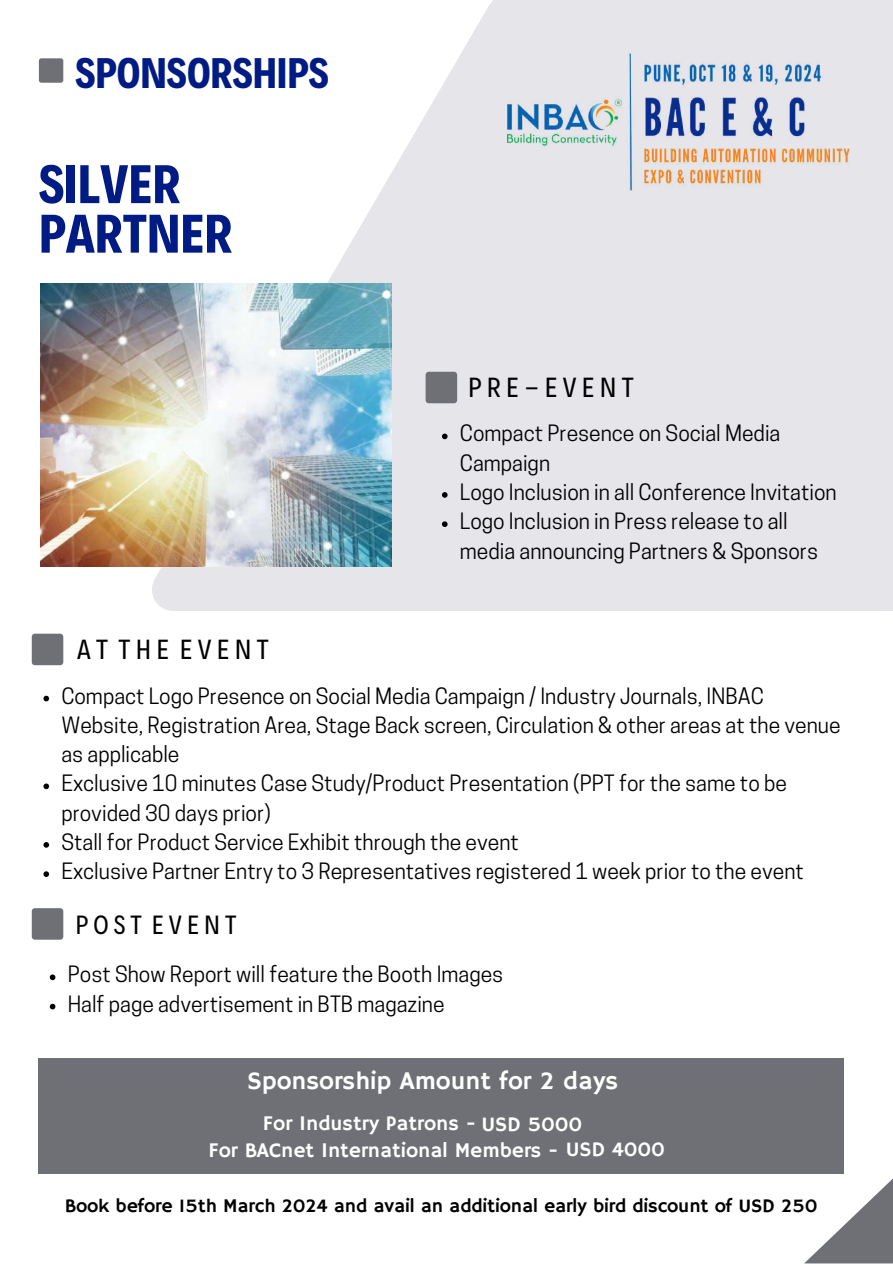
<style>
.page{position:relative;width:893px;height:1264px;background:#fff}
.page>*{position:absolute;margin:0;border:0;box-sizing:border-box;transform-origin:0 0}
.t1{font:700 54.9px/49.5px "Decalotype";color:#001c84}
.t2{font:700 43.35px "Decalotype";color:#001c84}
.t3{font:28.05px "Decalotype";letter-spacing:.19em;color:#000}
.t4{font:26.7px "Decalotype";letter-spacing:.19em;color:#000}
.t5{font:25.5px "Hammersmith One";color:#fff}
.t6{font:21.15px/29.2px "Cooper Hewitt";color:#000}
.t7{font:20.85px "Hammersmith One";color:#fff}
.t8{font:19.35px "Hammersmith One";letter-spacing:-.01em;color:#000}
</style>
<div class="page">
<svg style="left:151px;top:0;width:741px;height:611px;fill:#e5e5ea"></svg>
<img style="left:40px;top:284px;width:351px;height:282px">
<div style="left:39px;top:58px;width:24px;height:25px;background:#6e7075;border-radius:2px"></div>
<svg style="left:806px;top:1168px;width:86px;height:94px"></svg>
<div style="left:425px;top:372px;width:32px;height:31px;background:#6e7075;border-radius:3px"></div>
<div style="left:32px;top:633px;width:31px;height:32px;background:#6e7075;border-radius:3px"></div>
<svg style="left:43px;top:695px;width:6px;height:6px"></svg>
<svg style="left:43px;top:783px;width:6px;height:6px"></svg>
<svg style="left:43px;top:842px;width:6px;height:5px"></svg>
<svg style="left:43px;top:871px;width:6px;height:6px"></svg>
<svg style="left:442px;top:433px;width:5px;height:6px"></svg>
<svg style="left:442px;top:492px;width:5px;height:6px"></svg>
<svg style="left:442px;top:521px;width:5px;height:6px"></svg>
<div style="left:32px;top:908px;width:31px;height:31px;background:#6e7075;border-radius:3px"></div>
<svg style="left:50px;top:974px;width:5px;height:6px"></svg>
<svg style="left:50px;top:1003px;width:5px;height:6px"></svg>
<img style="left:499px;top:45px;width:354px;height:154px">
<div style="left:39px;top:1058px;width:804px;height:116px;background:#6e7075"></div>
<h2 class="t2" style="left:76px;top:44px;width:255px">SPONSORSHIPS</h2>
<h1 class="t1" style="left:39px;top:156px;width:195px">SILVER<br>PARTNER</h1>
<h3 class="t3" style="left:468px;top:368px;width:167px">PRE-EVENT</h3>
<p class="t6" style="left:460px;top:421px;width:378px">Compact Presence on Social Media<br>Campaign<br>Logo Inclusion in all Conference Invitation<br>Logo Inclusion in Press release to all media announcing Partners &amp; Sponsors</p>
<h3 class="t3" style="left:77px;top:630px;width:193px">AT THE EVENT</h3>
<p class="t6" style="left:61px;top:683px;width:780px">Compact Logo Presence on Social Media Campaign / Industry Journals, INBAC Website, Registration Area, Stage Back screen, Circulation &amp; other areas at the venue as applicable<br>Exclusive 10 minutes Case Study/Product Presentation (PPT for the same to be provided 30 days prior)<br>Stall for Product Service Exhibit through the event<br>Exclusive Partner Entry to 3 Representatives registered 1 week prior to the event</p>
<p class="t4" style="left:76px;top:906px;width:162px">POST EVENT</p>
<p class="t6" style="left:68px;top:962px;width:437px">Post Show Report will feature the Booth Images<br>Half page advertisement in BTB magazine</p>
<p class="t5" style="left:247px;top:1066px;width:373px">Sponsorship Amount for 2 days</p>
<p class="t7" style="left:263px;top:1111px;width:321px">For Industry Patrons - USD 5000</p>
<p class="t7" style="left:208px;top:1137px;width:458px">For BACnet International Members - USD 4000</p>
<p class="t8" style="left:65px;top:1194px;width:754px">Book before 15th March 2024 and avail an additional early bird discount of USD 250</p>
</div>
